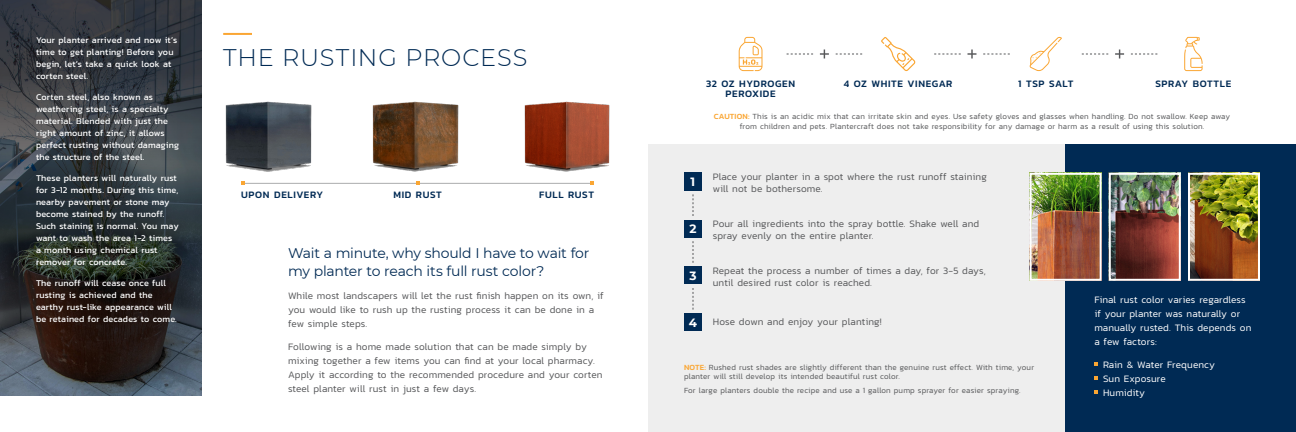
<style>
.page{position:relative;width:1296px;height:432px;background:#fff}
.page>*{position:absolute;margin:0;border:0;box-sizing:border-box;transform-origin:0 0}
.t1{font:300 24px "Montserrat";letter-spacing:.035em;color:#002a54}
.t2{font:14px/18px "Montserrat";letter-spacing:-.015em;color:#002a54}
.t3{font:700 12px "Montserrat";color:#fff}
.t4{font:300 10px/14px "Kanit";letter-spacing:.01em;color:#57585a}
.t5{font:300 10px/14px "Kanit";letter-spacing:.01em;color:#fff}
.t6{font:500 10px "Kanit";letter-spacing:.055em;color:#002a54}
.t7{font:9px/12px "Kanit";letter-spacing:.015em;color:#fff}
.t8{font:300 8px/9.6px "Kanit";letter-spacing:.015em;color:#57585a}
.s1{font-weight:500;color:#faa633}
</style>
<div class="page">
<div style="left:648px;top:144px;width:418px;height:288px;background:#eee"></div>
<div style="left:1066px;top:144px;width:230px;height:288px;background:#002a54"></div>
<svg style="left:0;top:0;width:202px;height:396px;background:#33373a"></svg>
<div style="left:684px;top:173px;width:18px;height:18px;background:#002a54"></div>
<div style="left:684px;top:220px;width:18px;height:18px;background:#002a54"></div>
<div style="left:684px;top:266px;width:18px;height:18px;background:#002a54"></div>
<div style="left:684px;top:313px;width:18px;height:18px;background:#002a54"></div>
<svg style="left:1094px;top:363px;width:4px;height:3px"></svg>
<svg style="left:1094px;top:377px;width:4px;height:3px"></svg>
<svg style="left:1094px;top:391px;width:4px;height:3px"></svg>
<hr style="left:245px;top:183px;width:345px;height:1px;background:#57585a">
<hr style="left:223px;top:33px;width:29px;height:2px;background:#faa633">
<svg style="left:241px;top:182px;width:4px;height:3px"></svg>
<svg style="left:590px;top:182px;width:4px;height:3px"></svg>
<img style="left:225px;top:101px;width:87px;height:71px">
<img style="left:372px;top:101px;width:87px;height:71px">
<img style="left:524px;top:101px;width:86px;height:71px">
<svg style="left:881px;top:37px;width:35px;height:34px"></svg>
<svg style="left:1030px;top:37px;width:32px;height:34px"></svg>
<svg style="left:739px;top:37px;width:23px;height:34px"></svg>
<svg style="left:1184px;top:37px;width:19px;height:34px"></svg>
<svg style="left:787px;top:50px;width:75px;height:8px"></svg>
<svg style="left:934px;top:50px;width:76px;height:8px"></svg>
<svg style="left:1082px;top:50px;width:75px;height:8px"></svg>
<img style="left:1191px;top:176px;width:66px;height:102px">
<div style="left:1188px;top:173px;width:72px;height:108px;border:2px solid #fff"></div>
<img style="left:1112px;top:176px;width:66px;height:102px">
<div style="left:1109px;top:173px;width:72px;height:108px;border:2px solid #fff"></div>
<img style="left:1033px;top:176px;width:66px;height:102px">
<div style="left:1030px;top:173px;width:72px;height:108px;border:2px solid #fff"></div>
<svg style="left:693px;top:194px;width:1px;height:22px"></svg>
<svg style="left:693px;top:241px;width:1px;height:22px"></svg>
<svg style="left:693px;top:288px;width:1px;height:22px"></svg>
<p class="t7" style="left:36px;top:34px;width:143px">Your planter arrived and now it’s time to get planting! Before you begin, let’s take a quick look at corten steel.</p>
<p class="t7" style="left:36px;top:91px;width:145px">Corten steel, also known as weathering steel, is a specialty material. Blended with just the right amount of zinc, it allows perfect rusting without damaging the structure of the steel.</p>
<p class="t7" style="left:36px;top:172px;width:144px">These planters will naturally rust for 3-12 months. During this time, nearby pavement or stone may become stained by the runoff.<br>Such staining is normal. You may want to wash the area 1-2 times a month using chemical rust remover for concrete.</p>
<p class="t7" style="left:36px;top:277px;width:142px">The runoff will cease once full rusting is achieved and the earthy rust-like appearance will be retained for decades to come.</p>
<h1 class="t1" style="left:223px;top:42px;width:306px">THE RUSTING PROCESS</h1>
<p class="t6" style="left:241px;top:187px;width:84px">UPON DELIVERY</p>
<p class="t6" style="left:393px;top:187px;width:50px">MID RUST</p>
<p class="t6" style="left:539px;top:187px;width:56px">FULL RUST</p>
<h2 class="t2" style="left:288px;top:244px;width:303px">Wait a minute, why should I have to wait for my planter to reach its full rust color?</h2>
<p class="t4" style="left:288px;top:289px;width:317px">While most landscapers will let the rust finish happen on its own, if you would like to rush up the rusting process it can be done in a few simple steps.</p>
<p class="t4" style="left:288px;top:340px;width:316px">Following is a home made solution that can be made simply by mixing together a few items you can find at your local pharmacy.<br>Apply it according to the recommended procedure and your corten steel planter will rust in just a few days.</p>
<p class="t6" style="left:706px;top:76px;width:90px">32 OZ HYDROGEN</p>
<p class="t6" style="left:1156px;top:76px;width:77px">SPRAY BOTTLE</p>
<p class="t6" style="left:726px;top:86px;width:51px">PEROXIDE</p>
<p class="t6" style="left:844px;top:76px;width:110px">4 OZ WHITE VINEGAR</p>
<p class="t6" style="left:1018px;top:76px;width:57px">1 TSP SALT</p>
<p class="t8" style="left:714px;top:112px;width:518px;text-align:center"><span class="s1">CAUTION:</span> This is an acidic mix that can irritate skin and eyes. Use safety gloves and glasses when handling. Do not swallow. Keep away from children and pets. Plantercraft does not take responsibility for any damage or harm as a result of using this solution.</p>
<p class="t3" style="left:691px;top:173px;width:6px">1</p>
<p class="t4" style="left:713px;top:171px;width:276px;line-height:12px">Place your planter in a spot where the rust runoff staining will not be bothersome.</p>
<p class="t3" style="left:689px;top:220px;width:9px">2</p>
<p class="t4" style="left:713px;top:218px;width:268px;line-height:12px">Pour all ingredients into the spray bottle. Shake well and spray evenly on the entire planter.</p>
<p class="t3" style="left:689px;top:267px;width:9px">3</p>
<p class="t4" style="left:713px;top:264px;width:275px;line-height:12px">Repeat the process a number of times a day, for 3-5 days, until desired rust color is reached.</p>
<p class="t3" style="left:689px;top:314px;width:10px">4</p>
<p class="t4" style="left:713px;top:315px;width:170px">Hose down and enjoy your planting!</p>
<p class="t8" style="left:684px;top:362px;width:352px"><span class="s1">NOTE:</span> Rushed rust shades are slightly different than the genuine rust effect. With time, your planter will still develop its intended beautiful rust color.</p>
<p class="t8" style="left:684px;top:386px;width:338px">For large planters double the recipe and use a 1 gallon pump sprayer for easier spraying.</p>
<p class="t5" style="left:1094px;top:292px;width:159px">Final rust color varies regardless if your planter was naturally or manually rusted. This depends on a few factors:</p>
<p class="t5" style="left:1103px;top:357px;width:114px">Rain &amp; Water Frequency<br>Sun Exposure<br>Humidity</p>
</div>
